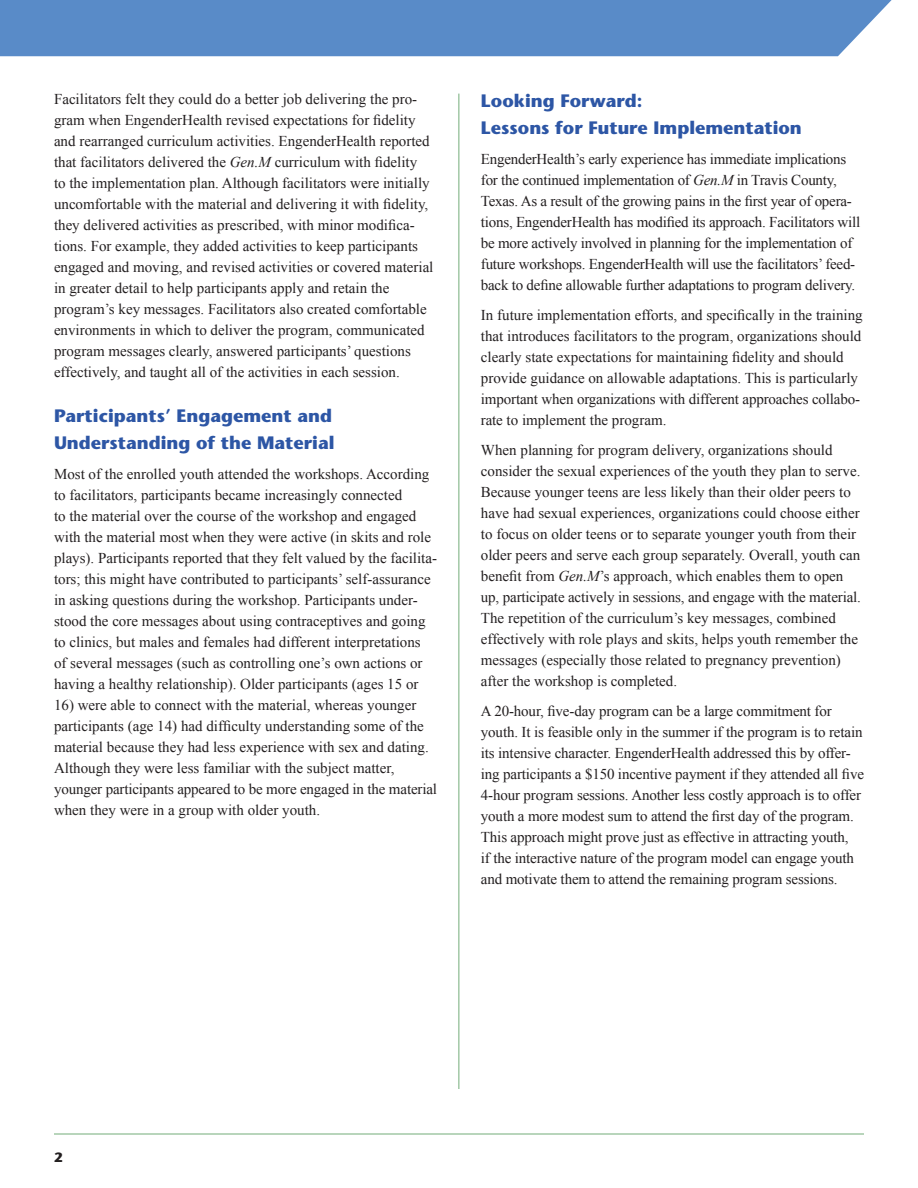
<style>
.page{position:relative;width:918px;height:1188px;background:#fff}
.page>*{position:absolute;margin:0;border:0;box-sizing:border-box;transform-origin:0 0}
.A_Head{font:700 18px/27px "Stone Sans Std";color:#2d56a5}
.Body_text{font:15px/21px "Times New Roman";color:#231f20}
.t1{font:700 13.5px "Stone Sans Std";color:#231f20}
.s1{font-style:italic}
</style>
<div class="page">
<div style="left:0;top:0;width:892px;height:56px;background:#598bc8"></div>
<hr style="left:54px;top:1133px;width:810px;height:2px;background:#a2c8a6">
<hr style="left:458px;top:94px;width:2px;height:995px;background:#a2c8a6">
<p class="Body_text" style="left:54px;top:88px;width:381px">Facilitators felt they could do a better job delivering the pro&shy;gram when EngenderHealth revised expectations for fidelity and rearranged curriculum activities. EngenderHealth reported that facilitators delivered the <span class="s1">Gen.M</span> curriculum with fidelity<br>to the implementation plan. Although facilitators were initially uncomfortable with the material and delivering it with fidelity, they delivered activities as prescribed, with minor modifica&shy;tions. For example, they added activities to keep participants engaged and moving, and revised activities or covered material in greater detail to help participants apply and retain the program’s key messages. Facilitators also created comfortable environments in which to deliver the program, communicated program messages clearly, answered participants’ questions effectively, and taught all of the activities in each session.</p>
<p class="A_Head" style="left:54px;top:402px;width:282px">Participants’ Engagement and<br>Understanding of the Material</p>
<p class="Body_text" style="left:54px;top:463px;width:385px">Most of the enrolled youth attended the workshops. According to facilitators, participants became increasingly connected<br>to the material over the course of the workshop and engaged with the material most when they were active (in skits and role plays). Participants reported that they felt valued by the facilita&shy;tors; this might have contributed to participants’ self-assurance in asking questions during the workshop. Participants under&shy;stood the core messages about using contraceptives and going to clinics, but males and females had different interpretations<br>of several messages (such as controlling one’s own actions or having a healthy relationship). Older participants (ages 15 or</p>
<p class="Body_text" style="left:54px;top:694px;width:385px">16) were able to connect with the material, whereas younger participants (age 14) had difficulty understanding some of the material because they had less experience with sex and dating.<br>Although they were less familiar with the subject matter, younger participants appeared to be more engaged in the material when they were in a group with older youth.</p>
<p class="A_Head" style="left:481px;top:87px;width:322px">Looking Forward:<br>Lessons for Future Implementation</p>
<p class="Body_text" style="left:481px;top:148px;width:381px">EngenderHealth’s early experience has immediate implications for the continued implementation of <span class="s1">Gen.M</span> in Travis County, Texas. As a result of the growing pains in the first year of opera&shy;tions, EngenderHealth has modified its approach. Facilitators will be more actively involved in planning for the implementation of future workshops. EngenderHealth will use the facilitators’ feed&shy;back to define allowable further adaptations to program delivery.</p>
<p class="Body_text" style="left:481px;top:304px;width:383px">In future implementation efforts, and specifically in the training that introduces facilitators to the program, organizations should clearly state expectations for maintaining fidelity and should provide guidance on allowable adaptations. This is particularly important when organizations with different approaches collabo&shy;rate to implement the program.</p>
<p class="Body_text" style="left:481px;top:439px;width:382px">When planning for program delivery, organizations should consider the sexual experiences of the youth they plan to serve.<br>Because younger teens are less likely than their older peers to have had sexual experiences, organizations could choose either to focus on older teens or to separate younger youth from their older peers and serve each group separately. Overall, youth can benefit from <span class="s1">Gen.M</span>’s approach, which enables them to open up, participate actively in sessions, and engage with the material.<br>The repetition of the curriculum’s key messages, combined effectively with role plays and skits, helps youth remember the messages (especially those related to pregnancy prevention) after the workshop is completed.</p>
<p class="Body_text" style="left:481px;top:700px;width:385px">A 20-hour, five-day program can be a large commitment for youth. It is feasible only in the summer if the program is to retain its intensive character. EngenderHealth addressed this by offer&shy;ing participants a $150 incentive payment if they attended all five 4-hour program sessions. Another less costly approach is to offer youth a more modest sum to attend the first day of the program.<br>This approach might prove just as effective in attracting youth,<br>if the interactive nature of the program model can engage youth and motivate them to attend the remaining program sessions.</p>
<p class="t1" style="left:54px;top:1149px;width:10px">2</p>
</div>
